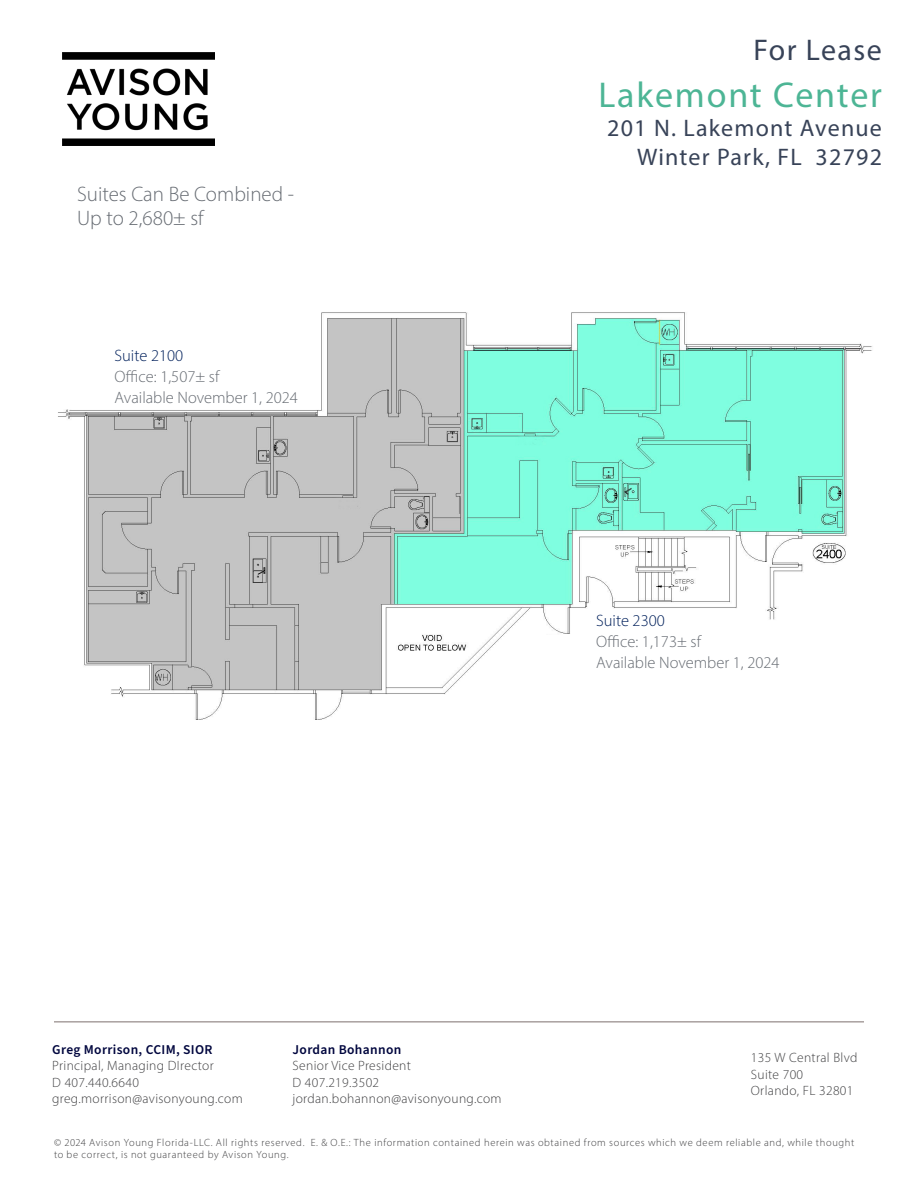
<style>
.page{position:relative;width:918px;height:1188px;background:#fff}
.page>*{position:absolute;margin:0;border:0;box-sizing:border-box;transform-origin:0 0}
.t1{font:36px "Myriad Pro";letter-spacing:.05em;color:#4db595}
.t2{font:30px "Myriad Pro";letter-spacing:.05em;color:#384358}
.t3{font:24px/28.8px "Myriad Pro";letter-spacing:.05em;color:#384358;text-align:right}
.t4{font:300 21px/24px "Myriad Pro";color:#676c73}
.t5{font:300 16.5px "Myriad Pro";color:#676c73}
.t6{font:300 16.5px "Myriad Pro";color:#00205b}
._9pt_Left{font:300 13.5px/16.5px "Myriad Pro";letter-spacing:.025em;color:#404042}
._9pt_Left-2{font:600 13.5px "Source Sans Pro";letter-spacing:.025em;color:#00063e}
.t7{font:300 10.5px/12.6px "Myriad Pro";letter-spacing:.06em;color:#404042}
</style>
<div class="page">
<img style="left:62px;top:53px;width:152px;height:92px">
<hr style="left:54px;top:1022px;width:810px;height:1px;background:#7d716e">
<img style="left:58px;top:312px;width:814px;height:408px">
<div style="left:526px;top:634px;width:57px;height:36px;background:#fff"></div>
<div style="left:240px;top:700px;width:57px;height:36px;background:#fff"></div>
<p class="t4" style="left:77px;top:182px;width:218px">Suites Can Be Combined -<br>Up to 2,680± sf</p>
<p class="t6" style="left:115px;top:345px;width:70px">Suite 2100</p>
<p class="t5" style="left:115px;top:366px;width:106px">Office: 1,507± sf</p>
<p class="t5" style="left:115px;top:387px;width:185px">Available November 1, 2024</p>
<p class="t2" style="left:754px;top:32px;width:130px">For Lease</p>
<p class="t1" style="left:599px;top:73px;width:285px">Lakemont Center</p>
<p class="t3" style="left:607px;top:113px;width:276px">201 N. Lakemont Avenue<br>Winter Park, FL 32792</p>
<p class="t6" style="left:596px;top:611px;width:70px">Suite 2300</p>
<p class="t5" style="left:596px;top:632px;width:106px">Office: 1,173± sf</p>
<p class="t5" style="left:596px;top:653px;width:185px">Available November 1, 2024</p>
<p class="_9pt_Left-2" style="left:52px;top:1040px;width:162px">Greg Morrison, CCIM, SIOR</p>
<p class="_9pt_Left" style="left:52px;top:1058px;width:192px">Principal, Managing DIrector<br>D 407.440.6640 greg.morrison@avisonyoung.com</p>
<p class="_9pt_Left-2" style="left:293px;top:1040px;width:110px">Jordan Bohannon</p>
<p class="_9pt_Left" style="left:293px;top:1058px;width:211px">Senior Vice President<br>D 407.219.3502 jordan.bohannon@avisonyoung.com</p>
<p class="_9pt_Left" style="left:751px;top:1049px;width:108px">135 W Central Blvd</p>
<p class="_9pt_Left" style="left:751px;top:1066px;width:54px">Suite 700</p>
<p class="_9pt_Left" style="left:751px;top:1082px;width:104px">Orlando, FL 32801</p>
<p class="t7" style="left:54px;top:1136px;width:802px">© 2024 Avison Young Florida-LLC. All rights reserved. E. &amp; O.E.: The information contained herein was obtained from sources which we deem reliable and, while thought to be correct, is not guaranteed by Avison Young.</p>
</div>
